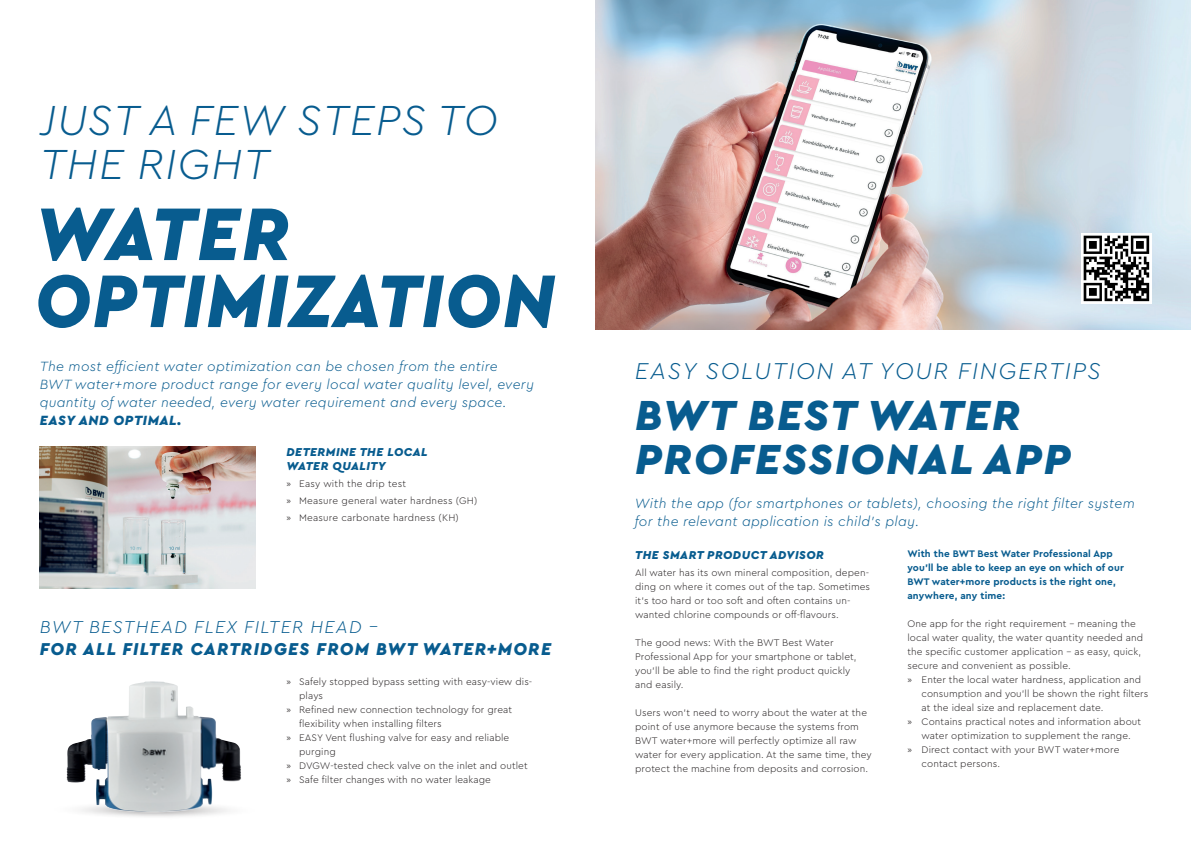
<style>
.page{position:relative;width:1191px;height:842px;background:#fff}
.page>*{position:absolute;margin:0;border:0;box-sizing:border-box;transform-origin:0 0}
.t1{font:italic 900 78px/67px "Cera PRO";letter-spacing:.02em;color:#085c8f;scale:.96 1}
.t2{font:italic 900 44px "Cera PRO";letter-spacing:.04em;color:#085c8f}
.t3{font:italic 300 44px/44px "Cera PRO";letter-spacing:.03em;color:#085c8f}
.t4{font:italic 300 24px "Cera PRO";letter-spacing:.07em;color:#085c8f}
.t5{font:italic 900 18px/22px "Cera PRO";letter-spacing:.07em;color:#085c8f}
.Copy{font:italic 300 14px/18px "Cera PRO";letter-spacing:.02em;color:#085c8f}
.Copy-2{font:italic 900 12px/14px "Cera PRO";letter-spacing:.04em;color:#085c8f}
.Copy-3{font:300 10px/14px "Cera PRO";letter-spacing:.01em;color:#231f20}
.t6{font:700 10px/14px "Cera PRO";letter-spacing:.01em;color:#085c8f}
.s1{font-weight:900}
.s2{font-weight:300}
</style>
<div class="page">
<img style="left:595px;top:0;width:596px;height:330px">
<img style="left:1081px;top:234px;width:70px;height:69px">
<img style="left:66px;top:681px;width:146px;height:131px">
<img style="left:40px;top:447px;width:215px;height:142px">
<p class="t3" style="left:40px;top:96px;width:459px">JUST A FEW STEPS TO<br>THE RIGHT</p>
<p class="t1" style="left:35px;top:197px;width:543px">WATER<br>OPTIMIZATION</p>
<p class="Copy" style="left:40px;top:357px;width:496px">The most efficient water optimization can be chosen from the entire<br>BWT water+more product range for every local water quality level, every quantity of water needed, every water requirement and every space.<br><span class="s1">EASY AND OPTIMAL.</span></p>
<p class="Copy-2" style="left:286px;top:445px;width:143px">DETERMINE THE LOCAL<br>WATER QUALITY</p>
<p class="Copy-3" style="left:286px;top:476px;width:121px">» Easy with the drip test</p>
<p class="Copy-3" style="left:286px;top:493px;width:192px">» Measure general water hardness (GH)</p>
<p class="Copy-3" style="left:286px;top:510px;width:174px">» Measure carbonate hardness (KH)</p>
<p class="t5" style="left:40px;top:615px;width:513px"><span class="s2">BWT BESTHEAD FLEX FILTER HEAD –<br></span>FOR ALL FILTER CARTRIDGES FROM BWT WATER+MORE</p>
<p class="Copy-3" style="left:299px;top:674px;width:235px;text-indent:-13px">» Safely stopped bypass setting with easy-view dis&shy;plays</p>
<p class="Copy-3" style="left:299px;top:702px;width:215px;text-indent:-13px">» Refined new connection technology for great flexibility when installing filters</p>
<p class="Copy-3" style="left:299px;top:730px;width:212px;text-indent:-13px">» EASY Vent flushing valve for easy and reliable purging</p>
<p class="Copy-3" style="left:286px;top:758px;width:243px">» DVGW-tested check valve on the inlet and outlet</p>
<p class="Copy-3" style="left:286px;top:772px;width:206px">» Safe filter changes with no water leakage</p>
<p class="t4" style="left:635px;top:355px;width:467px">EASY SOLUTION AT YOUR FINGERTIPS</p>
<p class="t2" style="left:635px;top:386px;width:387px">BWT BEST WATER</p>
<p class="t2" style="left:635px;top:430px;width:437px">PROFESSIONAL APP</p>
<p class="Copy" style="left:634px;top:494px;width:501px">With the app (for smartphones or tablets), choosing the right filter system for the relevant application is child’s play.</p>
<p class="Copy-2" style="left:635px;top:547px;width:190px">THE SMART PRODUCT ADVISOR</p>
<p class="Copy-3" style="left:635px;top:565px;width:236px">All water has its own mineral composition, depen&shy;ding on where it comes out of the tap. Sometimes it’s too hard or too soft and often contains un&shy;wanted chlorine compounds or off-flavours.</p>
<p class="Copy-3" style="left:635px;top:635px;width:223px">The good news: With the BWT Best Water Professional App for your smartphone or tablet, you’ll be able to find the right product quickly and easily.</p>
<p class="Copy-3" style="left:635px;top:705px;width:238px">Users won’t need to worry about the water at the point of use anymore because the systems from BWT water+more will perfectly optimize all raw water for every application. At the same time, they protect the machine from deposits and corrosion.</p>
<p class="t6" style="left:907px;top:546px;width:218px">With the BWT Best Water Professional App you’ll be able to keep an eye on which of our BWT water+more products is the right one, anywhere, any time:</p>
<p class="Copy-3" style="left:907px;top:616px;width:230px">One app for the right requirement – meaning the</p>
<p class="Copy-3" style="left:907px;top:630px;width:237px">local water quality, the water quantity needed and</p>
<p class="Copy-3" style="left:907px;top:644px;width:235px">the specific customer application – as easy, quick,</p>
<p class="Copy-3" style="left:907px;top:658px;width:165px">secure and convenient as possible.</p>
<p class="Copy-3" style="left:907px;top:672px;width:235px">» Enter the local water hardness, application and</p>
<p class="Copy-3" style="left:921px;top:686px;width:228px">consumption and you’ll be shown the right filters</p>
<p class="Copy-3" style="left:921px;top:700px;width:183px">at the ideal size and replacement date.</p>
<p class="Copy-3" style="left:907px;top:714px;width:235px">» Contains practical notes and information about</p>
<p class="Copy-3" style="left:921px;top:728px;width:211px">water optimization to supplement the range.</p>
<p class="Copy-3" style="left:907px;top:742px;width:213px">» Direct contact with your BWT water+more</p>
<p class="Copy-3" style="left:921px;top:756px;width:80px">contact persons.</p>
</div>
